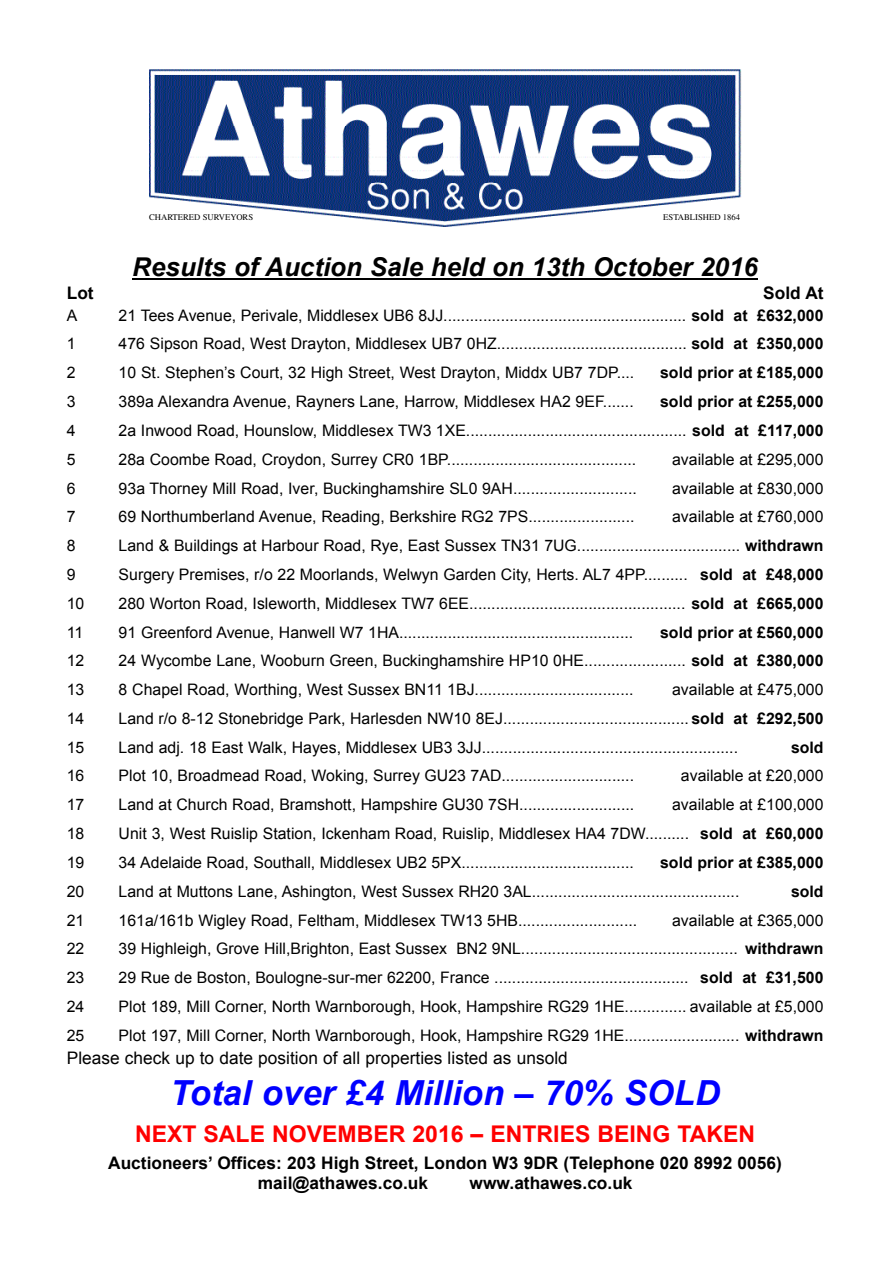
<style>
.page{position:relative;width:893px;height:1263px;background:#fff}
.page>*{position:absolute;margin:0;border:0;box-sizing:border-box;transform-origin:0 0}
.t1{font:italic 700 34.5px "Arial";color:#00f}
.t2{font:italic 700 25.95px "Arial";color:#000}
.t3{font:700 23.1px "Arial";color:#f00}
.t4{font:700 17.25px/20.2px "Arial";color:#000}
.t5{font:17.25px "Arial";color:#000}
.t6{font:15.9px "Arial";color:#000}
.t7{font:700 15.9px "Arial";color:#000}
.t8{font:8.7px "Times";color:#000}
.s1{font-weight:700}
</style>
<div class="page">
<hr style="left:132px;top:278px;width:134px;height:1px;background:#000">
<hr style="left:265px;top:278px;width:493px;height:1px;background:#000">
<img style="left:149px;top:69px;width:592px;height:158px">
<div style="left:147px;top:212px;width:108px;height:11px;background:#fff"></div>
<div style="left:661px;top:212px;width:80px;height:11px;background:#fff"></div>
<p class="t8" style="left:149px;top:212px;width:106px">CHARTERED SURVEYORS</p>
<p class="t8" style="left:663px;top:212px;width:78px">ESTABLISHED 1864</p>
<h2 class="t2" style="left:132px;top:253px;width:627px">Results of Auction Sale held on 13th October 2016</h2>
<p class="t4" style="left:67px;top:283px;width:28px">Lot</p>
<p class="t4" style="left:763px;top:283px;width:62px">Sold At</p>
<p class="t6" style="left:67px;top:306px;width:12px">A</p>
<p class="t6" style="left:119px;top:306px;width:706px">21 Tees Avenue, Perivale, Middlesex UB6 8JJ....................................................... <span class="s1">sold at £632,000</span></p>
<p class="t6" style="left:67px;top:335px;width:10px">1</p>
<p class="t6" style="left:119px;top:335px;width:706px">476 Sipson Road, West Drayton, Middlesex UB7 0HZ........................................... <span class="s1">sold at £350,000</span></p>
<p class="t6" style="left:67px;top:364px;width:10px">2</p>
<p class="t6" style="left:119px;top:364px;width:517px">10 St. Stephen’s Court, 32 High Street, West Drayton, Middx UB7 7DP....</p>
<p class="t7" style="left:660px;top:364px;width:165px">sold prior at £185,000</p>
<p class="t6" style="left:67px;top:393px;width:10px">3</p>
<p class="t6" style="left:119px;top:393px;width:516px">389a Alexandra Avenue, Rayners Lane, Harrow, Middlesex HA2 9EF.......</p>
<p class="t7" style="left:660px;top:393px;width:165px">sold prior at £255,000</p>
<p class="t6" style="left:67px;top:421px;width:10px">4</p>
<p class="t6" style="left:119px;top:421px;width:706px">2a Inwood Road, Hounslow, Middlesex TW3 1XE.................................................. <span class="s1">sold at £117,000</span></p>
<p class="t6" style="left:67px;top:450px;width:10px">5</p>
<p class="t6" style="left:119px;top:450px;width:519px">28a Coombe Road, Croydon, Surrey CR0 1BP...........................................</p>
<p class="t6" style="left:672px;top:450px;width:153px">available at £295,000</p>
<p class="t6" style="left:67px;top:479px;width:10px">6</p>
<p class="t6" style="left:119px;top:479px;width:519px">93a Thorney Mill Road, Iver, Buckinghamshire SL0 9AH............................</p>
<p class="t6" style="left:672px;top:479px;width:153px">available at £830,000</p>
<p class="t6" style="left:67px;top:508px;width:10px">7</p>
<p class="t6" style="left:119px;top:508px;width:517px">69 Northumberland Avenue, Reading, Berkshire RG2 7PS........................</p>
<p class="t6" style="left:672px;top:508px;width:153px">available at £760,000</p>
<p class="t6" style="left:67px;top:537px;width:10px">8</p>
<p class="t6" style="left:119px;top:537px;width:706px">Land &amp; Buildings at Harbour Road, Rye, East Sussex TN31 7UG..................................... <span class="s1">withdrawn</span></p>
<p class="t6" style="left:67px;top:566px;width:10px">9</p>
<p class="t6" style="left:119px;top:566px;width:706px">Surgery Premises, r/o 22 Moorlands, Welwyn Garden City, Herts. AL7 4PP.......... <span class="s1">sold at £48,000</span></p>
<p class="t6" style="left:67px;top:594px;width:19px">10</p>
<p class="t6" style="left:119px;top:594px;width:706px">280 Worton Road, Isleworth, Middlesex TW7 6EE................................................. <span class="s1">sold at £665,000</span></p>
<p class="t6" style="left:67px;top:623px;width:18px">11</p>
<p class="t6" style="left:119px;top:623px;width:516px">91 Greenford Avenue, Hanwell W7 1HA.....................................................</p>
<p class="t7" style="left:660px;top:623px;width:165px">sold prior at £560,000</p>
<p class="t6" style="left:67px;top:652px;width:19px">12</p>
<p class="t6" style="left:119px;top:652px;width:706px">24 Wycombe Lane, Wooburn Green, Buckinghamshire HP10 0HE....................... <span class="s1">sold at £380,000</span></p>
<p class="t6" style="left:67px;top:681px;width:19px">13</p>
<p class="t6" style="left:119px;top:681px;width:516px">8 Chapel Road, Worthing, West Sussex BN11 1BJ....................................</p>
<p class="t6" style="left:672px;top:681px;width:153px">available at £475,000</p>
<p class="t6" style="left:67px;top:710px;width:19px">14</p>
<p class="t6" style="left:119px;top:710px;width:706px">Land r/o 8-12 Stonebridge Park, Harlesden NW10 8EJ.......................................... <span class="s1">sold at £292,500</span></p>
<p class="t6" style="left:67px;top:738px;width:19px">15</p>
<p class="t6" style="left:119px;top:738px;width:621px">Land adj. 18 East Walk, Hayes, Middlesex UB3 3JJ..........................................................</p>
<p class="t7" style="left:791px;top:738px;width:34px">sold</p>
<p class="t6" style="left:67px;top:767px;width:19px">16</p>
<p class="t6" style="left:119px;top:767px;width:517px">Plot 10, Broadmead Road, Woking, Surrey GU23 7AD..............................</p>
<p class="t6" style="left:681px;top:767px;width:144px">available at £20,000</p>
<p class="t6" style="left:67px;top:796px;width:19px">17</p>
<p class="t6" style="left:119px;top:796px;width:517px">Land at Church Road, Bramshott, Hampshire GU30 7SH..........................</p>
<p class="t6" style="left:672px;top:796px;width:153px">available at £100,000</p>
<p class="t6" style="left:67px;top:825px;width:19px">18</p>
<p class="t6" style="left:119px;top:825px;width:706px">Unit 3, West Ruislip Station, Ickenham Road, Ruislip, Middlesex HA4 7DW.......... <span class="s1">sold at £60,000</span></p>
<p class="t6" style="left:67px;top:853px;width:19px">19</p>
<p class="t6" style="left:119px;top:853px;width:517px">34 Adelaide Road, Southall, Middlesex UB2 5PX.......................................</p>
<p class="t7" style="left:660px;top:853px;width:165px">sold prior at £385,000</p>
<p class="t6" style="left:67px;top:882px;width:19px">20</p>
<p class="t6" style="left:119px;top:882px;width:622px">Land at Muttons Lane, Ashington, West Sussex RH20 3AL...............................................</p>
<p class="t7" style="left:791px;top:882px;width:34px">sold</p>
<p class="t6" style="left:67px;top:911px;width:19px">21</p>
<p class="t6" style="left:119px;top:911px;width:520px">161a/161b Wigley Road, Feltham, Middlesex TW13 5HB...........................</p>
<p class="t6" style="left:672px;top:911px;width:153px">available at £365,000</p>
<p class="t6" style="left:67px;top:940px;width:19px">22</p>
<p class="t6" style="left:119px;top:940px;width:706px">39 Highleigh, Grove Hill,Brighton, East Sussex BN2 9NL................................................. <span class="s1">withdrawn</span></p>
<p class="t6" style="left:67px;top:969px;width:19px">23</p>
<p class="t6" style="left:119px;top:969px;width:706px">29 Rue de Boston, Boulogne-sur-mer 62200, France ............................................ <span class="s1">sold at £31,500</span></p>
<p class="t6" style="left:67px;top:998px;width:19px">24</p>
<p class="t6" style="left:119px;top:998px;width:706px">Plot 189, Mill Corner, North Warnborough, Hook, Hampshire RG29 1HE.............. available at £5,000</p>
<p class="t6" style="left:67px;top:1026px;width:19px">25</p>
<p class="t6" style="left:119px;top:1026px;width:706px">Plot 197, Mill Corner, North Warnborough, Hook, Hampshire RG29 1HE.......................... <span class="s1">withdrawn</span></p>
<p class="t5" style="left:67px;top:1048px;width:502px">Please check up to date position of all properties listed as unsold</p>
<h1 class="t1" style="left:170px;top:1074px;width:551px">Total over £4 Million – 70% SOLD</h1>
<h3 class="t3" style="left:135px;top:1121px;width:621px">NEXT SALE NOVEMBER 2016 – ENTRIES BEING TAKEN</h3>
<p class="t4" style="left:258px;top:1153px;width:525px;text-indent:-149px">Auctioneers’ Offices: 203 High Street, London W3 9DR (Telephone 020 8992 0056) mail@athawes.co.uk</p>
<p class="t4" style="left:469px;top:1173px;width:164px">www.athawes.co.uk</p>
</div>
